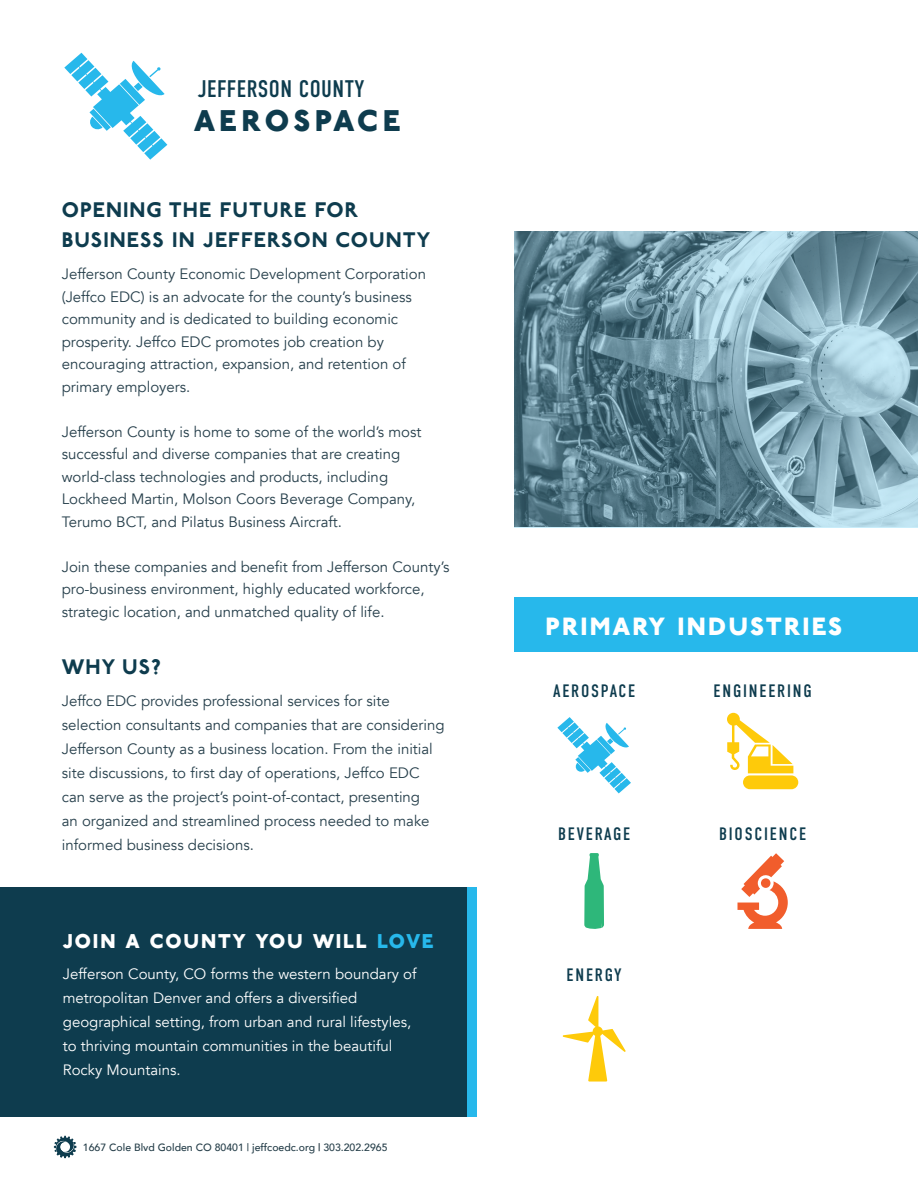
<style>
.page{position:relative;width:918px;height:1188px;background:#fff}
.page>*{position:absolute;margin:0;border:0;box-sizing:border-box;transform-origin:0 0}
.Company_Web{font:36px "P22 Underground Hv S";letter-spacing:.1em;color:#0e3c4e}
.Company_Name{font:30px "P22 Underground Hv S";letter-spacing:.05em;color:#fff}
.Quote_02{font:24px "P22 Underground Hv S";letter-spacing:.05em;color:#fff}
.Company_Name-2{font:24px "DIN Condensed";letter-spacing:.02em;color:#0e3c4e}
.Quotes{font:21px "P22 Underground Hv S";letter-spacing:.05em;color:#0e3c4e}
.t1{font:18px "DIN Condensed";letter-spacing:.1em;color:#0e3c4e}
.Body{font:15px/22.5px "Avenir";color:#263f4b}
.Body_White{font:15px/24px "Avenir";color:#fff}
.t2{font:500 10.5px "Avenir";color:#243d48}
.s1{color:#27b8eb}
.s2{color:#011622}
</style>
<div class="page">
<svg style="left:54px;top:1136px;width:22px;height:22px"></svg>
<div style="left:514px;top:598px;width:404px;height:54px;background:#27b8eb"></div>
<svg style="left:64px;top:53px;width:103px;height:107px"></svg>
<div style="left:0;top:887px;width:476px;height:230px;background:#0e3c4e"></div>
<svg style="left:557px;top:717px;width:74px;height:76px"></svg>
<svg style="left:584px;top:853px;width:20px;height:76px"></svg>
<svg style="left:738px;top:853px;width:50px;height:76px"></svg>
<svg style="left:563px;top:996px;width:63px;height:86px"></svg>
<div style="left:467px;top:887px;width:9px;height:230px;background:#27b8eb"></div>
<svg style="left:514px;top:231px;width:404px;height:297px"></svg>
<div style="left:743px;top:775px;width:55px;height:14px;background:#feca0a;border-radius:7px"></div>
<svg style="left:727px;top:713px;width:66px;height:60px"></svg>
<p class="Company_Name-2" style="left:198px;top:76px;width:168px">JEFFERSON COUNTY</p>
<p class="Company_Web" style="left:194px;top:98px;width:209px">aerospace</p>
<p class="Quotes" style="left:62px;top:197px;width:298px">OPENING THE FUTURE FOR</p>
<p class="Quotes" style="left:62px;top:227px;width:370px">BUSINESS IN JEFFERSON COUNTY</p>
<p class="Body" style="left:62px;top:263px;width:366px">Jefferson County Economic Development Corporation (Jeffco EDC) is an advocate for the county’s business</p>
<p class="Body" style="left:62px;top:308px;width:338px">community and is dedicated to building economic</p>
<p class="Body" style="left:62px;top:330px;width:324px">prosperity. Jeffco EDC promotes job creation by</p>
<p class="Body" style="left:62px;top:353px;width:346px">encouraging attraction, expansion, and retention of</p>
<p class="Body" style="left:62px;top:375px;width:130px">primary employers.</p>
<p class="Body" style="left:62px;top:420px;width:361px">Jefferson County is home to some of the world’s most successful and diverse companies that are creating world-class technologies and products, including</p>
<p class="Body" style="left:62px;top:488px;width:355px">Lockheed Martin, Molson Coors Beverage Company,<br>Terumo BCT, and Pilatus Business Aircraft.</p>
<p class="Body" style="left:62px;top:555px;width:389px">Join these companies and benefit from Jefferson County’s pro-business environment, highly educated workforce, strategic location, and unmatched quality of life.</p>
<p class="Quotes" style="left:62px;top:655px;width:101px">WHY US?</p>
<p class="Body" style="left:62px;top:690px;width:330px">Jeffco EDC provides professional services for site</p>
<p class="Body" style="left:62px;top:713px;width:384px;line-height:24px">selection consultants and companies that are considering Jefferson County as a business location. From the initial site discussions, to first day of operations, Jeffco EDC can serve as the project’s point-of-contact, presenting<br>an organized and streamlined process needed to make informed business decisions.</p>
<p class="Quote_02" style="left:63px;top:925px;width:373px">join a county you will <span class="s1">love</span></p>
<p class="Body_White" style="left:63px;top:962px;width:355px">Jefferson County, CO forms the western boundary of metropolitan Denver and offers a diversified</p>
<p class="Body_White" style="left:63px;top:1010px;width:350px">geographical setting, from urban and rural lifestyles,</p>
<p class="Body_White" style="left:63px;top:1034px;width:331px">to thriving mountain communities in the beautiful<br>Rocky Mountains.</p>
<p class="t2" style="left:83px;top:1138px;width:306px">1667 Cole Blvd Golden CO 80401 | jeffcoedc.org <span class="s2">|</span> 303.202.2965</p>
<p class="Company_Name" style="left:545px;top:607px;width:299px">primary industries</p>
<p class="t1" style="left:553px;top:680px;width:84px">AEROSPACE</p>
<p class="t1" style="left:714px;top:680px;width:100px">ENGINEERING</p>
<p class="t1" style="left:558px;top:824px;width:74px">BEVERAGE</p>
<p class="t1" style="left:567px;top:965px;width:57px">ENERGY</p>
<p class="t1" style="left:719px;top:824px;width:88px">BIOSCIENCE</p>
</div>
